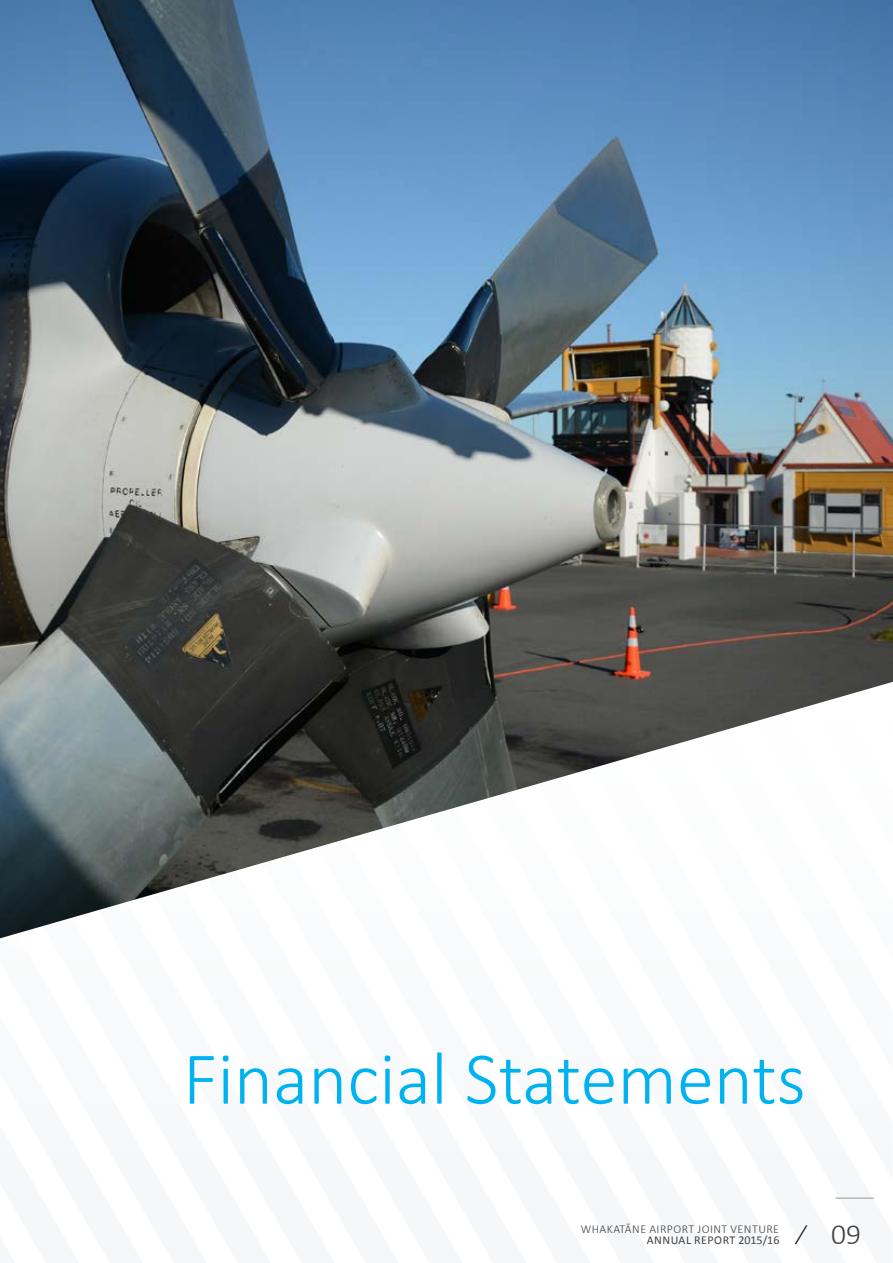
<style>
.page{position:relative;width:893px;height:1263px;background:#fff}
.page>*{position:absolute;margin:0;border:0;box-sizing:border-box;transform-origin:0 0}
.t1{font:300 75px "Calibri";color:#00b3f0}
.t2{font:300 29.55px "Calibri";color:#414042}
.t3{font:300 12px "Calibri";letter-spacing:.04em;color:#414042}
.t4{font:12px "Calibri";letter-spacing:.04em;color:#414042}
</style>
<div class="page">
<img style="left:0;top:0;width:893px;height:938px">
<hr style="left:836px;top:1198px;width:38px;height:1px;background:#939598">
<svg style="left:795px;top:1225px;width:12px;height:19px"></svg>
<h1 class="t1" style="left:183px;top:1032px;width:624px">Financial Statements</h1>
<p class="t3" style="left:581px;top:1221px;width:200px">WHAKATĀNE AIRPORT JOINT VENTURE</p>
<p class="t4" style="left:647px;top:1232px;width:134px">ANNUAL REPORT 2015/16</p>
<h2 class="t2" style="left:831px;top:1216px;width:31px">09</h2>
</div>
